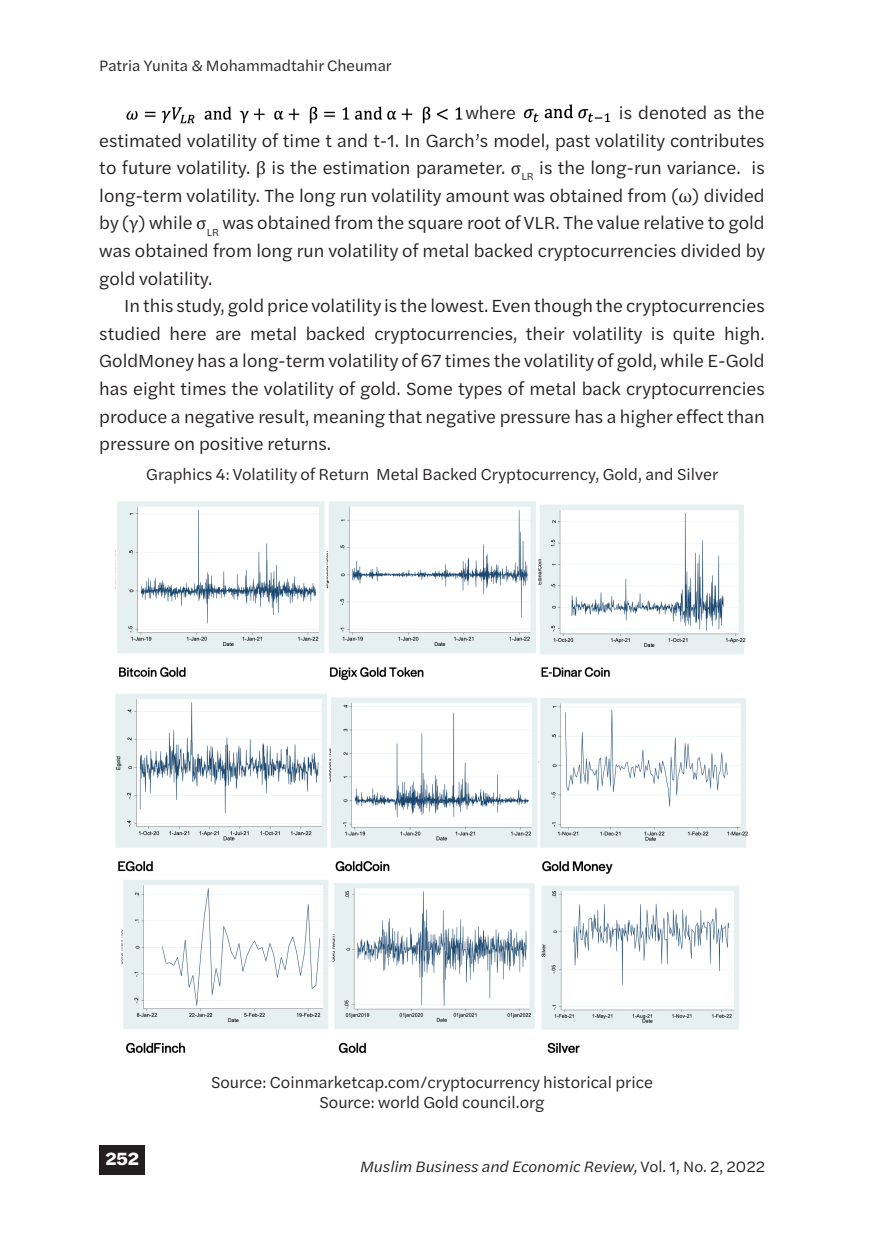
<style>
.page{position:relative;width:874px;height:1241px;background:#fff}
.page>*{position:absolute;margin:0;border:0;box-sizing:border-box;transform-origin:0 0}
.Isi_artikel_UIII{font:18.38px/27.7px "Halyard Text";color:#231f20;text-align:justify}
.t1{font:700 18.38px "Halyard Text";color:#fff}
.Caption_gambar_UIII{font:16.62px "Halyard Text";color:#231f20}
.t2{font:italic 15.75px "Halyard Text";color:#231f20}
.t3{font:15.75px "Halyard Text";color:#231f20}
.s1{font-family:"Cambria Math"}
.s2{font-style:normal}
</style>
<div class="page">
<div style="left:99px;top:1144px;width:46px;height:30px;background:#231f20"></div>
<img style="left:126px;top:106px;width:337px;height:18px">
<img style="left:523px;top:104px;width:88px;height:19px">
<img style="left:115px;top:501px;width:631px;height:180px">
<img style="left:115px;top:694px;width:633px;height:360px">
<p class="t3" style="left:99px;top:54px;width:294px">Patria Yunita &amp; Mohammadtahir Cheumar</p>
<p class="Isi_artikel_UIII" style="left:99px;top:98px;width:667px;text-indent:519px">is denoted as the estimated volatility of time t and t-1. In Garch’s model, past volatility contributes to future volatility. <span class="s1">β</span> is the estimation parameter. <span class="s1">σ</span><sub>LR</sub> is the long-run variance. is long-term volatility. The long run volatility amount was obtained from (<span class="s1">ω</span>) divided by (<span class="s1">γ</span>) while <span class="s1">σ</span><sub>LR</sub> was obtained from the square root of VLR. The value relative to gold was obtained from long run volatility of metal backed cryptocurrencies divided by gold volatility.</p>
<p class="Isi_artikel_UIII" style="left:99px;top:291px;width:666px;text-indent:25px">In this study, gold price volatility is the lowest. Even though the cryptocurrencies studied here are metal backed cryptocurrencies, their volatility is quite high.<br>GoldMoney has a long-term volatility of 67 times the volatility of gold, while E-Gold has eight times the volatility of gold. Some types of metal back cryptocurrencies produce a negative result, meaning that negative pressure has a higher effect than pressure on positive returns.</p>
<p class="Caption_gambar_UIII" style="left:146px;top:462px;width:573px">Graphics 4: Volatility of Return Metal Backed Cryptocurrency, Gold, and Silver</p>
<p class="Isi_artikel_UIII" style="left:465px;top:98px;width:52px">where</p>
<p class="t1" style="left:105px;top:1143px;width:35px">252</p>
<p class="Caption_gambar_UIII" style="left:211px;top:1069px;width:443px">Source: Coinmarketcap.com/cryptocurrency historical price</p>
<p class="Caption_gambar_UIII" style="left:319px;top:1089px;width:226px">Source: world Gold council.org</p>
<p class="t2" style="left:359px;top:1155px;width:406px">Muslim Business and Economic Review, <span class="s2">Vol. 1, No. 2, 2022</span></p>
</div>
